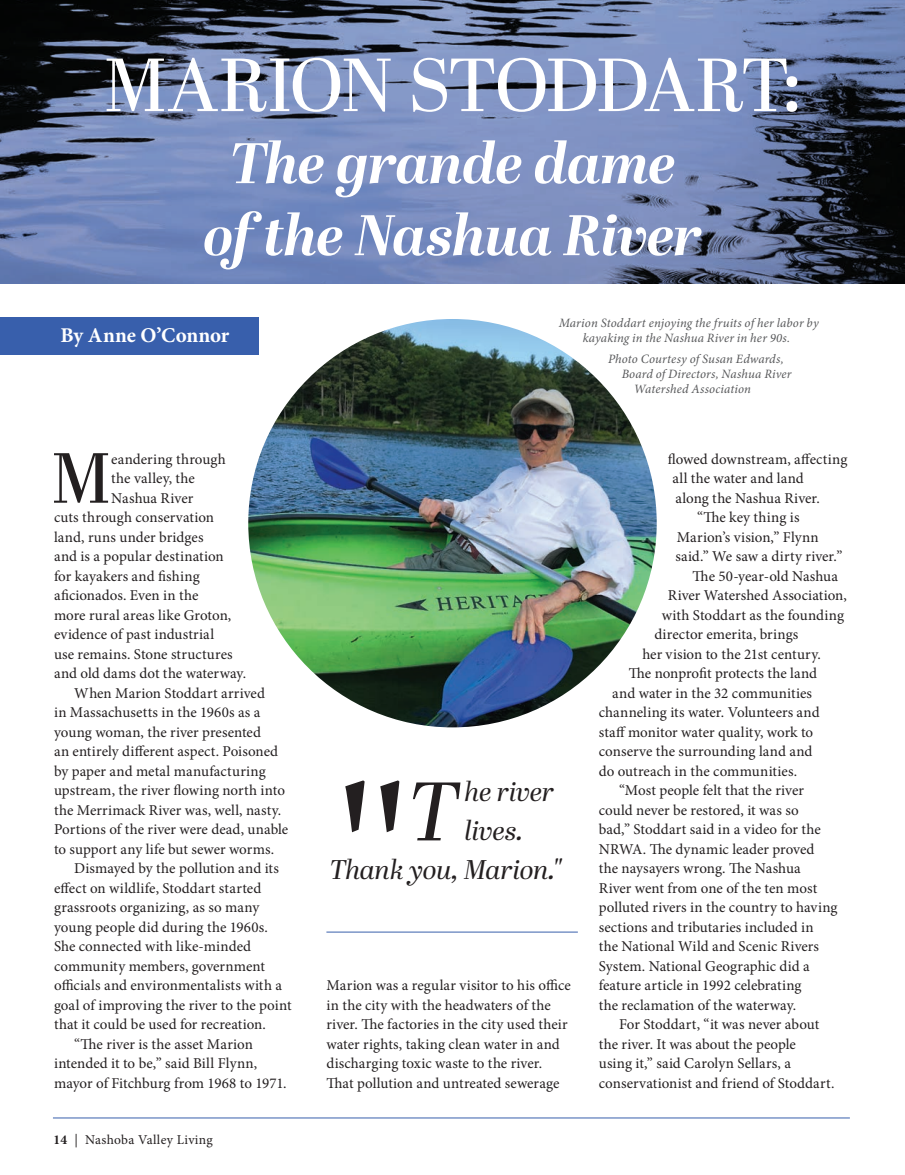
<style>
.page{position:relative;width:905px;height:1175px;background:#fff}
.page>*{position:absolute;margin:0;border:0;box-sizing:border-box;transform-origin:0 0}
.TOC_Titles{font:italic 82.65px "Abril Display";color:#231f20}
.TOC_Titles-2{font:75px "Abril Display";letter-spacing:-.03em;color:#fff}
.TOC_Titles-3{font:70.65px "Abril Display";color:#231f20}
.TOC_Titles-4{font:italic 700 57px/72px "Abril Display";letter-spacing:-.01em;color:#fff;text-align:center}
.TOC_Titles-5{font:italic 27px "Abril Display";letter-spacing:-.01em;color:#231f20}
.TOC_Titles-6{font:700 21px "Minion Pro";letter-spacing:-.005em;color:#fff}
.TOC_Titles-7{font:15px/19.5px "Minion Pro";letter-spacing:.005em;color:#231f20}
.t1{font:13.5px "Minion Pro";letter-spacing:.025em;color:#231f20}
.TOC_Titles-8{font:italic 12.75px/15px "Minion Pro";letter-spacing:.01em;color:#57585a;text-align:center}
.s1{font-weight:700}
</style>
<div class="page">
<svg style="left:0;top:0;width:904px;height:284px;background:#64739b"></svg>
<svg style="left:345px;top:780px;width:54px;height:52px"></svg>
<div style="left:0;top:317px;width:259px;height:38px;background:#385fac"></div>
<img style="left:248px;top:319px;width:408px;height:408px;border-radius:204px">
<hr style="left:326px;top:931px;width:252px;height:1px;background:#385fac">
<hr style="left:53px;top:1117px;width:796px;height:1px;background:#385fac">
<p class="TOC_Titles-2" style="left:103px;top:33px;width:700px">MARION STODDART:</p>
<p class="TOC_Titles-4" style="left:203px;top:130px;width:499px">The grande dame of the Nashua River</p>
<p class="TOC_Titles-6" style="left:60px;top:321px;width:170px">By Anne O’Connor</p>
<p class="TOC_Titles-8" style="left:558px;top:315px;width:261px">Marion Stoddart enjoying the fruits of her labor by kayaking in the Nashua River in her 90s.</p>
<p class="TOC_Titles-8" style="left:608px;top:352px;width:177px">Photo Courtesy of Susan Edwards,</p>
<p class="TOC_Titles-8" style="left:621px;top:367px;width:171px">Board of Directors, Nashua River</p>
<p class="TOC_Titles-8" style="left:633px;top:382px;width:119px">Watershed Association</p>
<p class="TOC_Titles-3" style="left:51px;top:429px;width:62px">M</p>
<p class="TOC_Titles-7" style="left:111px;top:449px;width:116px">eandering through</p>
<p class="TOC_Titles-7" style="left:111px;top:469px;width:85px">the valley, the</p>
<p class="TOC_Titles-7" style="left:111px;top:488px;width:83px">Nashua River</p>
<p class="TOC_Titles-7" style="left:54px;top:508px;width:162px">cuts through conservation</p>
<p class="TOC_Titles-7" style="left:54px;top:527px;width:151px">land, runs under bridges</p>
<p class="TOC_Titles-7" style="left:54px;top:547px;width:171px">and is a popular destination</p>
<p class="TOC_Titles-7" style="left:54px;top:566px;width:147px">for kayakers and fishing</p>
<p class="TOC_Titles-7" style="left:54px;top:586px;width:146px">aficionados. Even in the</p>
<p class="TOC_Titles-7" style="left:54px;top:605px;width:179px">more rural areas like Groton,</p>
<p class="TOC_Titles-7" style="left:54px;top:625px;width:162px">evidence of past industrial</p>
<p class="TOC_Titles-7" style="left:54px;top:644px;width:180px">use remains. Stone structures</p>
<p class="TOC_Titles-7" style="left:54px;top:664px;width:193px">and old dams dot the waterway.</p>
<p class="TOC_Titles-7" style="left:54px;top:683px;width:236px;text-indent:20px">When Marion Stoddart arrived<br>in Massachusetts in the 1960s as a young woman, the river presented<br>an entirely different aspect. Poisoned by paper and metal manufacturing upstream, the river flowing north into the Merrimack River was, well, nasty.<br>Portions of the river were dead, unable to support any life but sewer worms.</p>
<p class="TOC_Titles-7" style="left:54px;top:859px;width:239px;text-indent:20px">Dismayed by the pollution and its effect on wildlife, Stoddart started grassroots organizing, as so many young people did during the 1960s.<br>She connected with like-minded community members, government officials and environmentalists with a goal of improving the river to the point that it could be used for recreation.</p>
<p class="TOC_Titles-7" style="left:54px;top:1034px;width:234px;text-indent:20px">“The river is the asset Marion intended it to be,” said Bill Flynn, mayor of Fitchburg from 1968 to 1971.</p>
<p class="t1" style="left:53px;top:1130px;width:161px"><span class="s1">14</span> | Nashoba Valley Living</p>
<p class="TOC_Titles" style="left:407px;top:753px;width:52px">T</p>
<p class="TOC_Titles-5" style="left:464px;top:773px;width:91px">he river</p>
<p class="TOC_Titles-5" style="left:464px;top:812px;width:60px">lives.</p>
<p class="TOC_Titles-5" style="left:329px;top:851px;width:235px">Thank you, Marion."</p>
<p class="TOC_Titles-7" style="left:326px;top:976px;width:246px">Marion was a regular visitor to his office in the city with the headwaters of the river. The factories in the city used their water rights, taking clean water in and discharging toxic waste to the river.<br>That pollution and untreated sewerage</p>
<p class="TOC_Titles-7" style="left:672px;top:449px;width:176px;text-indent:-4px">flowed downstream, affecting all the water and land<br>along the Nashua River.</p>
<p class="TOC_Titles-7" style="left:675px;top:508px;width:168px;text-indent:22px">“The key thing is<br>Marion’s vision,” Flynn said.” We saw a dirty river.”</p>
<p class="TOC_Titles-7" style="left:692px;top:566px;width:147px">The 50-year-old Nashua</p>
<p class="TOC_Titles-7" style="left:667px;top:586px;width:180px">River Watershed Association,</p>
<p class="TOC_Titles-7" style="left:661px;top:605px;width:184px">with Stoddart as the founding</p>
<p class="TOC_Titles-7" style="left:654px;top:625px;width:145px">director emerita, brings</p>
<p class="TOC_Titles-7" style="left:642px;top:644px;width:180px">her vision to the 21st century.</p>
<p class="TOC_Titles-7" style="left:628px;top:664px;width:190px">The nonprofit protects the land</p>
<p class="TOC_Titles-7" style="left:612px;top:683px;width:201px">and water in the 32 communities</p>
<p class="TOC_Titles-7" style="left:598px;top:703px;width:222px">channeling its water. Volunteers and</p>
<p class="TOC_Titles-7" style="left:598px;top:722px;width:216px">staff monitor water quality, work to</p>
<p class="TOC_Titles-7" style="left:598px;top:742px;width:215px">conserve the surrounding land and</p>
<p class="TOC_Titles-7" style="left:598px;top:761px;width:200px">do outreach in the communities.</p>
<p class="TOC_Titles-7" style="left:598px;top:781px;width:240px;text-indent:20px">“Most people felt that the river could never be restored, it was so<br>bad,” Stoddart said in a video for the NRWA. The dynamic leader proved<br>the naysayers wrong. The Nashua<br>River went from one of the ten most polluted rivers in the country to having sections and tributaries included in<br>the National Wild and Scenic Rivers System. National Geographic did a feature article in 1992 celebrating<br>the reclamation of the waterway.</p>
<p class="TOC_Titles-7" style="left:598px;top:1015px;width:237px;text-indent:20px">For Stoddart, “it was never about the river. It was about the people<br>using it,” said Carolyn Sellars, a conservationist and friend of Stoddart.</p>
</div>
